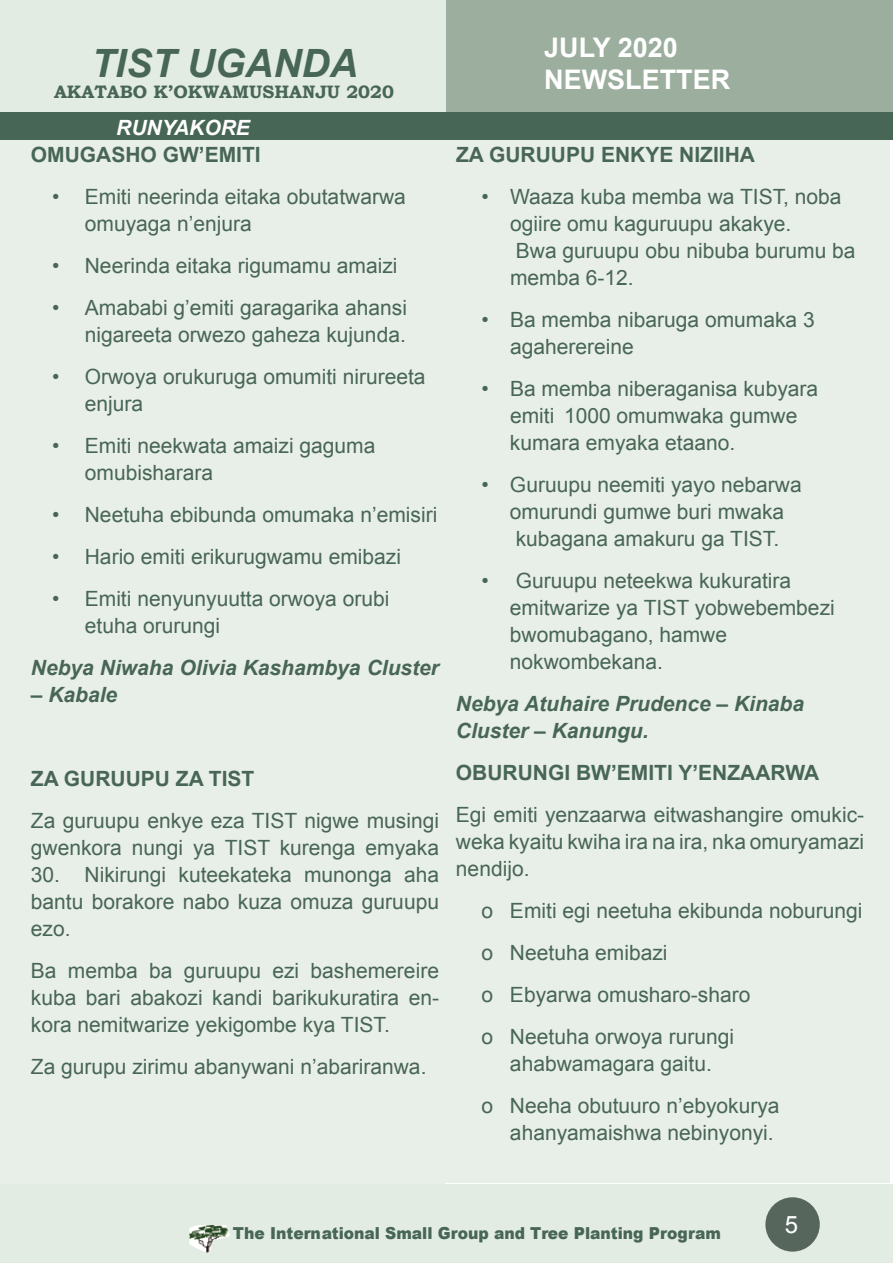
<style>
.page{position:relative;width:893px;height:1263px;background:#fff}
.page>*{position:absolute;margin:0;border:0;box-sizing:border-box;transform-origin:0 0}
.t1{font:italic 700 39px "Arial";color:#486655}
.t2{font:700 27px/32.4px "Arial";color:#fff}
.t3{font:24px "Arial";color:#fff}
.t4{font:21px/27px "Arial";color:#486655}
.t5{font:italic 700 21px/27px "Arial";color:#486655}
.t6{font:700 21px "Arial";color:#486655}
.t7{font:italic 700 21px "Arial";color:#fff}
.t8{font:700 18px "Bookman Old Style";color:#486655}
.t9{font:900 16.5px "Arial";color:#486655;scale:.94 1}
</style>
<div class="page">
<div style="left:0;top:1184px;width:893px;height:79px;background:#e3ece2"></div>
<div style="left:765px;top:1197px;width:55px;height:54px;background:#56665d;border-radius:50%"></div>
<img style="left:189px;top:1225px;width:41px;height:28px">
<div style="left:0;top:120px;width:444px;height:1063px;background:#e8eee8"></div>
<div style="left:444px;top:119px;width:445px;height:1063px;background:#e8eee8"></div>
<div style="left:0;top:0;width:446px;height:112px;background:#e3ece2"></div>
<div style="left:446px;top:0;width:447px;height:112px;background:#9cae9e"></div>
<div style="left:0;top:112px;width:893px;height:28px;background:#486655"></div>
<h1 class="t1" style="left:91px;top:37px;width:268px">TIST UGANDA</h1>
<p class="t8" style="left:54px;top:79px;width:341px">AKATABO K’OKWAMUSHANJU 2020</p>
<p class="t7" style="left:116px;top:114px;width:135px">RUNYAKORE</p>
<p class="t6" style="left:31px;top:141px;width:231px">OMUGASHO GW’EMITI</p>
<p class="t4" style="left:85px;top:183px;width:322px;text-indent:-33px">• Emiti neerinda eitaka obutatwarwa omuyaga n’enjura</p>
<p class="t4" style="left:52px;top:252px;width:347px">• Neerinda eitaka rigumamu amaizi</p>
<p class="t4" style="left:52px;top:294px;width:356px;text-align:right">• Amababi g’emiti garagarika ahansi nigareeta orwezo gaheza kujunda.</p>
<p class="t4" style="left:85px;top:363px;width:342px;text-indent:-33px">• Orwoya orukuruga omumiti nirureeta enjura</p>
<p class="t4" style="left:85px;top:432px;width:292px;text-indent:-33px">• Emiti neekwata amaizi gaguma omubisharara</p>
<p class="t4" style="left:52px;top:501px;width:387px">• Neetuha ebibunda omumaka n’emisiri</p>
<p class="t4" style="left:52px;top:543px;width:350px">• Hario emiti erikurugwamu emibazi</p>
<p class="t4" style="left:85px;top:585px;width:306px;text-indent:-33px">• Emiti nenyunyuutta orwoya orubi etuha orurungi</p>
<p class="t5" style="left:31px;top:655px;width:410px">Nebya Niwaha Olivia Kashambya Cluster</p>
<p class="t5" style="left:31px;top:682px;width:88px">– Kabale</p>
<p class="t6" style="left:31px;top:765px;width:225px">ZA GURUUPU ZA TIST</p>
<p class="t4" style="left:31px;top:807px;width:410px">Za guruupu enkye eza TIST nigwe musingi gwenkora nungi ya TIST kurenga emyaka</p>
<p class="t4" style="left:31px;top:861px;width:410px;text-align:justify">30. Nikirungi kuteekateka munonga aha bantu borakore nabo kuza omuza guruupu ezo.</p>
<p class="t4" style="left:31px;top:957px;width:410px;text-align:justify">Ba memba ba guruupu ezi bashemereire kuba bari abakozi kandi barikukuratira en&shy;kora nemitwarize yekigombe kya TIST.</p>
<p class="t4" style="left:31px;top:1053px;width:397px">Za gurupu zirimu abanywani n’abariranwa.</p>
<p class="t2" style="left:544px;top:32px;width:188px">JULY 2020<br>NEWSLETTER</p>
<p class="t6" style="left:456px;top:141px;width:301px">ZA GURUUPU ENKYE NIZIIHA</p>
<p class="t4" style="left:510px;top:183px;width:347px;text-indent:-28px">• Waaza kuba memba wa TIST, noba ogiire omu kaguruupu akakye.<br>Bwa guruupu obu nibuba burumu ba memba 6-12.</p>
<p class="t4" style="left:510px;top:306px;width:306px;text-indent:-28px">• Ba memba nibaruga omumaka 3 agaherereine</p>
<p class="t4" style="left:510px;top:375px;width:310px;text-indent:-28px">• Ba memba niberaganisa kubyara emiti 1000 omumwaka gumwe kumara emyaka etaano.</p>
<p class="t4" style="left:481px;top:471px;width:322px;text-align:center">• Guruupu neemiti yayo nebarwa omurundi gumwe buri mwaka kubagana amakuru ga TIST.</p>
<p class="t4" style="left:510px;top:567px;width:326px;text-indent:-28px">• Guruupu neteekwa kukuratira emitwarize ya TIST yobwebembezi bwomubagano, hamwe nokwombekana.</p>
<p class="t5" style="left:456px;top:691px;width:350px">Nebya Atuhaire Prudence – Kinaba<br>Cluster – Kanungu.</p>
<p class="t6" style="left:456px;top:759px;width:365px">OBURUNGI BW’EMITI Y’ENZAARWA</p>
<p class="t4" style="left:456px;top:801px;width:410px;text-align:justify">Egi emiti yenzaarwa eitwashangire omukic&shy;weka kyaitu kwiha ira na ira, nka omuryamazi nendijo.</p>
<p class="t4" style="left:481px;top:890px;width:383px;line-height:42px">o Emiti egi neetuha ekibunda noburungi o Neetuha emibazi<br>o Ebyarwa omusharo-sharo<br>o Neetuha orwoya rurungi</p>
<p class="t4" style="left:481px;top:1043px;width:300px;line-height:42px;text-indent:28px">ahabwamagara gaitu.<br>o Neeha obutuuro n’ebyokurya</p>
<p class="t4" style="left:510px;top:1119px;width:265px">ahanyamaishwa nebinyonyi.</p>
<p class="t9" style="left:233px;top:1221px;width:521px">The International Small Group and Tree Planting Program</p>
<p class="t3" style="left:785px;top:1209px;width:15px">5</p>
</div>
